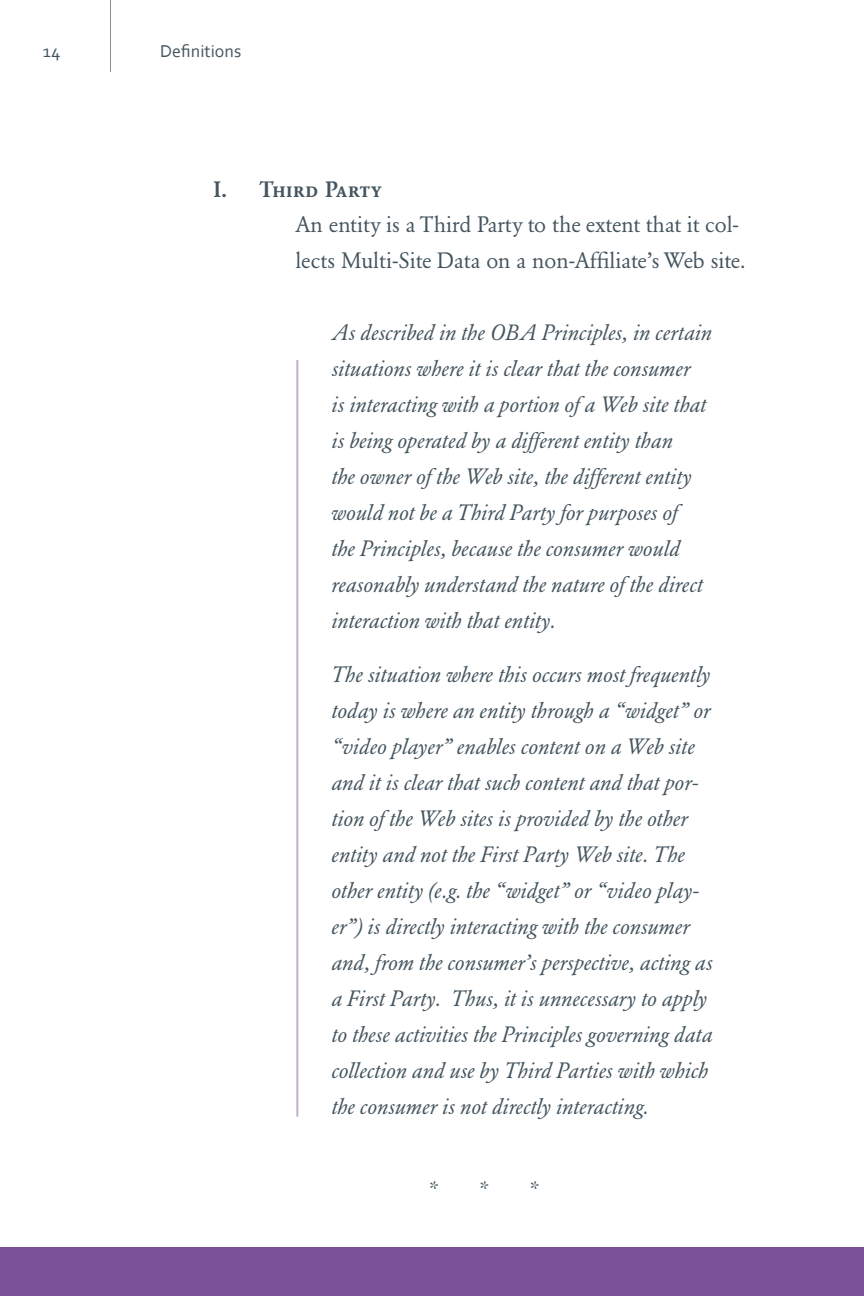
<style>
.page{position:relative;width:864px;height:1296px;background:#fff}
.page>*{position:absolute;margin:0;border:0;box-sizing:border-box;transform-origin:0 0}
.t1{font:22px/36px "Garamond Berth BQ Italic Os F";letter-spacing:.005em;color:#45555f}
.t2{font:22px/36px "Garamond Berth BQ Reg Os F";color:#45555f}
.t3{font:22px "Garamond Berth BQ Med SC";letter-spacing:.005em;color:#45555f}
.t4{font:18px "Corbel";color:#45555f}
</style>
<div class="page">
<hr style="left:110px;top:0;width:1px;height:72px;background:#848e94">
<div style="left:0;top:1247px;width:864px;height:49px;background:#7b5199"></div>
<hr style="left:296px;top:360px;width:2px;height:757px;background:#c2b0d0">
<p class="t4" style="left:43px;top:40px;width:19px">14</p>
<p class="t4" style="left:160px;top:40px;width:83px">Definitions</p>
<p class="t3" style="left:213px;top:176px;width:170px">I. Third Party</p>
<p class="t2" style="left:295px;top:207px;width:452px">An entity is a Third Party to the extent that it col&shy;lects Multi-Site Data on a non-Affiliate’s Web site.</p>
<p class="t1" style="left:331px;top:315px;width:382px">As described in the OBA Principles, in certain situations where it is clear that the consumer<br>is interacting with a portion of a Web site that is being operated by a different entity than<br>the owner of the Web site, the different entity would not be a Third Party for purposes of<br>the Principles, because the consumer would reasonably understand the nature of the direct interaction with that entity.</p>
<p class="t1" style="left:331px;top:657px;width:383px">The situation where this occurs most frequently today is where an entity through a “widget” or “video player” enables content on a Web site and it is clear that such content and that por&shy;tion of the Web sites is provided by the other entity and not the First Party Web site. The other entity (e.g. the “widget” or “video play&shy;er”) is directly interacting with the consumer and, from the consumer’s perspective, acting as a First Party. Thus, it is unnecessary to apply to these activities the Principles governing data collection and use by Third Parties with which the consumer is not directly interacting.</p>
<p class="t2" style="left:429px;top:1172px;width:62px">* *</p>
<p class="t2" style="left:530px;top:1172px;width:12px">*</p>
</div>
